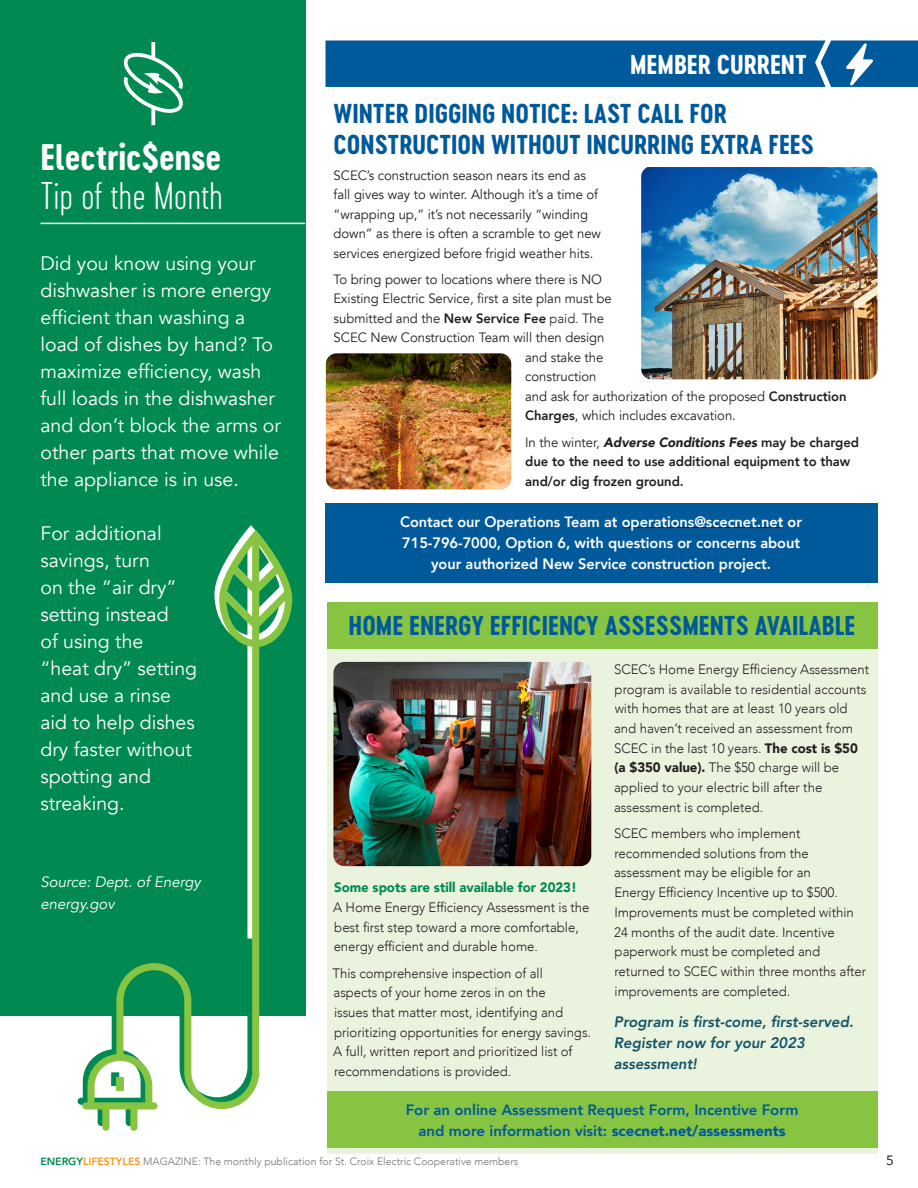
<style>
.page{position:relative;width:918px;height:1188px;background:#fff}
.page>*{position:absolute;margin:0;border:0;box-sizing:border-box;transform-origin:0 0}
.t1{font:36px "Cervo Neue Thin Neue";letter-spacing:-.005em;color:#fff}
.t2{font:34.5px "Cervo Neue Bold Neue";letter-spacing:-.005em;color:#fff}
.Headline{font:25.5px/31.5px "Cervo Neue Bold Neue";color:#00599b}
.Headline_Lead{font:25.5px "Cervo Neue Bold Neue";color:#00599b}
.t3{font:25.5px "Cervo Neue Bold Neue";color:#fff}
.t4{font:19.5px/27px "Avenir";color:#fff}
.Text_story{font:italic 800 15.15px/21.1px "Avenir";color:#145468}
.Text_story-2{font:800 15px/21px "Avenir";letter-spacing:-.005em;color:#fff;text-align:center}
.Text_Feature{font:800 15px/21px "Avenir";letter-spacing:-.005em;color:#00599b;text-align:center}
.t5{font:italic 15px/22.5px "Avenir";color:#fff}
.Text_story-3{font:300 13.65px/19.6px "Avenir";letter-spacing:-.005em;color:#231f20}
.Text_story-4{font:13.5px/19.5px "Avenir";letter-spacing:-.005em;color:#231f20}
.Text_story-5{font:800 13.5px/19.5px "Avenir";letter-spacing:-.005em;color:#231f20}
.t6{font:13.5px "Avenir";color:#231f20}
.t7{font:300 10.5px "Avenir";color:#707171}
.s1{font-weight:800}
.s2{font-weight:300}
.s3{font-weight:400}
.s4{font-weight:900;font-style:italic}
.s5{font-weight:900;color:#008a52}
.s6{font-weight:900}
.s7{font-weight:800;color:#008a52}
.s8{font-weight:800;color:#f7981d}
</style>
<div class="page">
<div style="left:327px;top:604px;width:551px;height:550px;background:#eaf3de"></div>
<div style="left:327px;top:602px;width:551px;height:47px;background:#86c441"></div>
<div style="left:0;top:0;width:305px;height:1015px;background:#008a52"></div>
<svg style="left:78px;top:525px;width:136px;height:580px;background:#1c9765"></svg>
<svg style="left:82px;top:530px;width:210px;height:601px;fill:#008a52"></svg>
<svg style="left:111px;top:1072px;width:8px;height:14px"></svg>
<div style="left:116px;top:1077px;width:8px;height:14px;background:#86c441;border:1px solid #86c441"></div>
<hr style="left:40px;top:223px;width:265px;height:1px;background:#fff">
<svg style="left:123px;top:42px;width:60px;height:83px"></svg>
<div style="left:325px;top:504px;width:553px;height:79px;background:#00599b"></div>
<hr style="left:622px;top:527px;width:161px;height:1px;background:#231f20">
<img style="left:641px;top:167px;width:237px;height:212px">
<div style="left:327px;top:1091px;width:551px;height:57px;background:#86c441"></div>
<img style="left:333px;top:662px;width:258px;height:204px">
<svg style="left:326px;top:40px;width:592px;height:47px;background:#095f9e"></svg>
<img style="left:326px;top:353px;width:185px;height:136px">
<p class="t2" style="left:40px;top:134px;width:182px">Electric$ense</p>
<p class="t1" style="left:40px;top:173px;width:184px">Tip of the Month</p>
<p class="t4" style="left:40px;top:250px;width:242px">Did you know using your dishwasher is more energy efficient than washing a load of dishes by hand? To maximize efficiency, wash full loads in the dishwasher and don’t block the arms or other parts that move while the appliance is in use.</p>
<p class="t4" style="left:40px;top:520px;width:158px">For additional savings, turn<br>on the “air dry” setting instead<br>of using the<br>“heat dry” setting and use a rinse aid to help dishes dry faster without spotting and streaking.</p>
<p class="t5" style="left:40px;top:871px;width:162px">Source: Dept. of Energy energy.gov</p>
<p class="t3" style="left:630px;top:47px;width:178px">MEMBER CURRENT</p>
<p class="Headline" style="left:334px;top:97px;width:482px">WINTER DIGGING NOTICE: LAST CALL FOR<br>CONSTRUCTION WITHOUT INCURRING EXTRA FEES</p>
<p class="Text_story-4" style="left:334px;top:165px;width:269px">SCEC’s construction season nears its end as fall gives way to winter. Although it’s a time of “wrapping up,” it’s not necessarily “winding down” as there is often a scramble to get new services energized before frigid weather hits.</p>
<p class="Text_story-4" style="left:334px;top:270px;width:270px">To bring power to locations where there is NO</p>
<p class="Text_story-4" style="left:334px;top:289px;width:280px">Existing Electric Service, first a site plan must be</p>
<p class="Text_story-4" style="left:334px;top:309px;width:272px">submitted and the <span class="s1">New Service Fee</span> <span class="s2">paid.</span> The</p>
<p class="Text_story-4" style="left:334px;top:328px;width:272px">SCEC New Construction Team will then design</p>
<p class="Text_story-4" style="left:525px;top:348px;width:80px">and stake the</p>
<p class="Text_story-4" style="left:525px;top:367px;width:73px">construction</p>
<p class="Text_story-4" style="left:525px;top:387px;width:323px">and ask for authorization of the proposed <span class="s1">Construction</span></p>
<p class="Text_story-4" style="left:525px;top:406px;width:212px"><span class="s1">Charges</span>, which includes excavation.</p>
<p class="Text_story-5" style="left:525px;top:432px;width:335px"><span class="s3">In the winter,</span> <span class="s4">Adverse Conditions Fees</span> may be charged due to the need to use additional equipment to thaw and/or dig frozen ground.</p>
<p class="Text_story-2" style="left:400px;top:511px;width:404px">Contact our Operations Team at operations@scecnet.net or<br>715-796-7000, Option 6, with questions or concerns about your authorized New Service construction project.</p>
<p class="Headline_Lead" style="left:349px;top:608px;width:508px">HOME ENERGY EFFICIENCY ASSESSMENTS AVAILABLE</p>
<p class="Text_story-3" style="left:333px;top:878px;width:258px"><span class="s5">Some spots are still available for 2023!<br></span>A Home Energy Efficiency Assessment is the best first step toward a more comfortable, energy efficient and durable home.</p>
<p class="Text_story-3" style="left:332px;top:963px;width:260px">This comprehensive inspection of all<br>aspects of your home zeros in on the<br>issues that matter most, identifying and prioritizing opportunities for energy savings.<br>A full, written report and prioritized list of recommendations is provided.</p>
<p class="Text_story-3" style="left:614px;top:660px;width:257px">SCEC’s Home Energy Efficiency Assessment program is available to residential accounts with homes that are at least 10 years old and haven’t received an assessment from SCEC in the last 10 years. <span class="s6">The cost is $50 (a $350 value).</span> The $50 charge will be applied to your electric bill after the assessment is completed.</p>
<p class="Text_story-3" style="left:614px;top:824px;width:254px">SCEC members who implement recommended solutions from the assessment may be eligible for an<br>Energy Efficiency Incentive up to $500.<br>Improvements must be completed within 24 months of the audit date. Incentive paperwork must be completed and returned to SCEC within three months after improvements are completed.</p>
<p class="Text_story" style="left:614px;top:1011px;width:241px">Program is first-come, first-served.<br>Register now for your 2023 assessment!</p>
<p class="Text_Feature" style="left:406px;top:1099px;width:394px">For an online Assessment Request Form, Incentive Form and more information visit: <span class="s6">scecnet.net/assessments</span></p>
<p class="t7" style="left:40px;top:1155px;width:479px"><span class="s7">ENERGY</span><span class="s8">LIFESTYLES</span> MAGAZINE: The monthly publication for St. Croix Electric Cooperative members</p>
<p class="t6" style="left:886px;top:1150px;width:9px">5</p>
</div>
